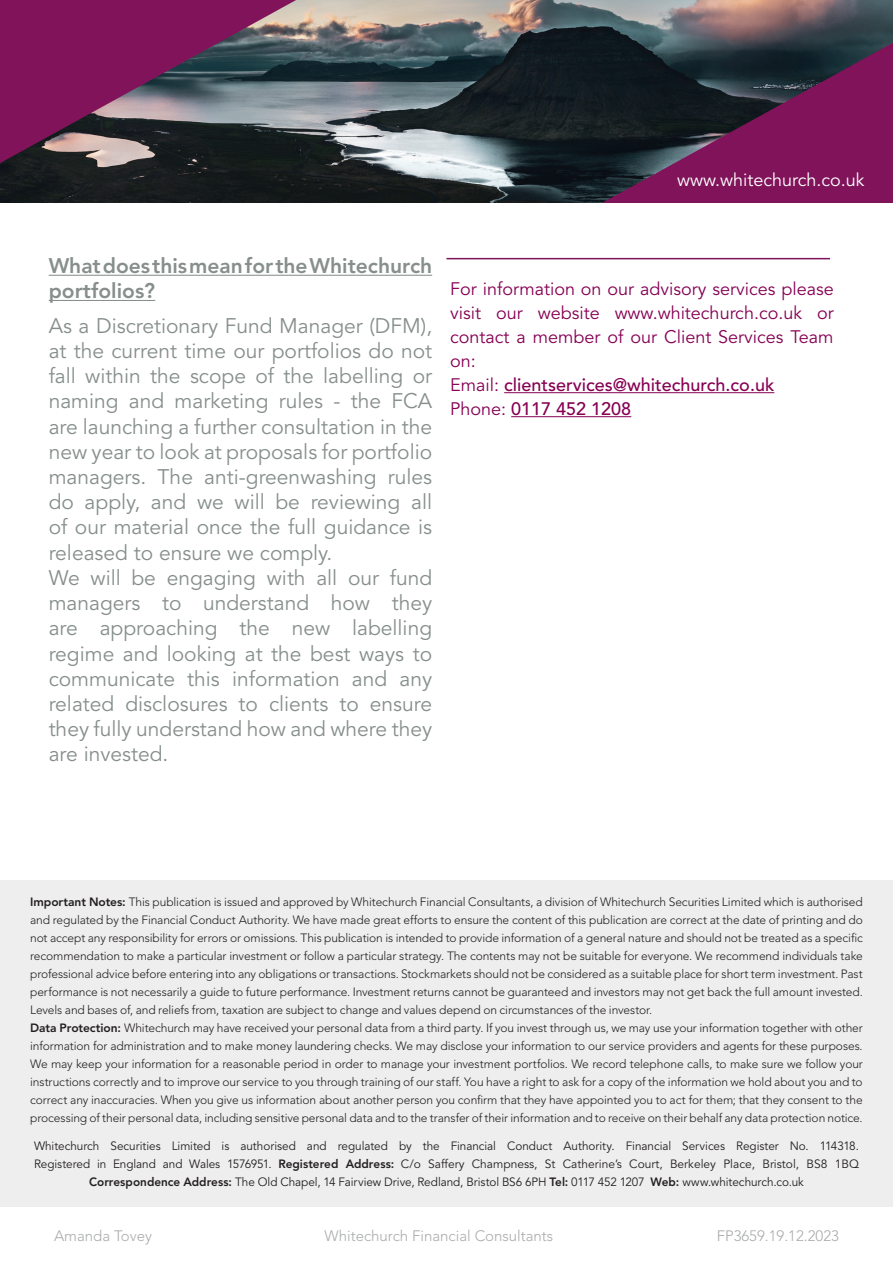
<style>
.page{position:relative;width:893px;height:1263px;background:#fff}
.page>*{position:absolute;margin:0;border:0;box-sizing:border-box;transform-origin:0 0}
.t1{font:21px/25.2px "Avenir LT Std";color:#868f8b}
.t2{font:800 21px/25.2px "Avenir LT Std";color:#868f8b}
.t3{font:18px/24px "Avenir LT Std";color:#860153}
.t4{font:18px "Avenir LT Std";color:#fff}
.t5{font:300 15px "Avenir LT Std";color:#a8aca9}
.t6{font:300 12px/18px "Avenir LT Std";letter-spacing:-.01em;color:#231f20}
.t7{font:12px/18px "Avenir LT Std";letter-spacing:-.005em;color:#231f20;text-align:center}
.s1{font-weight:500}
.s2{font-weight:800}
</style>
<div class="page">
<div style="left:0;top:880px;width:893px;height:262px;background:#eeeeef"></div>
<img style="left:0;top:0;width:893px;height:203px">
<svg style="left:0;top:0;width:296px;height:163px;background:#6b375c"></svg>
<svg style="left:571px;top:43px;width:322px;height:160px;background:#471d40"></svg>
<hr style="left:49px;top:275px;width:383px;height:1px;background:#868f8b">
<hr style="left:49px;top:300px;width:106px;height:1px;background:#868f8b">
<hr style="left:504px;top:392px;width:270px;height:1px;background:#860153">
<hr style="left:511px;top:416px;width:120px;height:1px;background:#860153">
<hr style="left:446px;top:258px;width:384px;height:1px;background:#80135a">
<div style="left:0;top:1136px;width:893px;height:70px;background:#eeeeef"></div>
<h2 class="t4" style="left:677px;top:169px;width:189px">www.whitechurch.co.uk</h2>
<h1 class="t2" style="left:49px;top:253px;width:385px">What does this mean for the Whitechurch portfolios?</h1>
<p class="t1" style="left:49px;top:314px;width:385px">As a Discretionary Fund Manager (DFM), at the current time our portfolios do not fall within the scope of the labelling or naming and marketing rules - the FCA are launching a further consultation in the new year to look at proposals for portfolio managers. The anti-greenwashing rules do apply, and we will be reviewing all of our material once the full guidance is released to ensure we comply.<br>We will be engaging with all our fund managers to understand how they are approaching the new labelling regime and looking at the best ways to communicate this information and any related disclosures to clients to ensure they fully understand how and where they are invested.</p>
<h2 class="t3" style="left:450px;top:277px;width:385px">For information on our advisory services please visit our website www.whitechurch.co.uk or contact a member of our Client Services Team on:<br>Email: <span class="s1">clientservices@whitechurch.co.uk </span>Phone: <span class="s1">0117 452 1208</span></h2>
<p class="t6" style="left:30px;top:893px;width:834px"><span class="s2">Important Notes:</span> This publication is issued and approved by Whitechurch Financial Consultants, a division of Whitechurch Securities Limited which is authorised and regulated by the Financial Conduct Authority. We have made great efforts to ensure the content of this publication are correct at the date of printing and do not accept any responsibility for errors or omissions. This publication is intended to provide information of a general nature and should not be treated as a specific recommendation to make a particular investment or follow a particular strategy. The contents may not be suitable for everyone. We recommend individuals take professional advice before entering into any obligations or transactions. Stockmarkets should not be considered as a suitable place for short term investment. Past performance is not necessarily a guide to future performance. Investment returns cannot be guaranteed and investors may not get back the full amount invested.<br>Levels and bases of, and reliefs from, taxation are subject to change and values depend on circumstances of the investor.<br><span class="s2">Data Protection:</span> Whitechurch may have received your personal data from a third party. If you invest through us, we may use your information together with other information for administration and to make money laundering checks. We may disclose your information to our service providers and agents for these purposes.<br>We may keep your information for a reasonable period in order to manage your investment portfolios. We record telephone calls, to make sure we follow your instructions correctly and to improve our service to you through training of our staff. You have a right to ask for a copy of the information we hold about you and to correct any inaccuracies. When you give us information about another person you confirm that they have appointed you to act for them; that they consent to the processing of their personal data, including sensitive personal data and to the transfer of their information and to receive on their behalf any data protection notice.</p>
<p class="t7" style="left:34px;top:1137px;width:826px">Whitechurch Securities Limited is authorised and regulated by the Financial Conduct Authority. Financial Services Register No. 114318.<br>Registered in England and Wales 1576951. <span class="s2">Registered Address:</span> C/o Saffery Champness, St Catherine’s Court, Berkeley Place, Bristol, BS8 1BQ<br><span class="s2">Correspondence Address:</span> The Old Chapel, 14 Fairview Drive, Redland, Bristol BS6 6PH <span class="s2">Tel:</span> 0117 452 1207 <span class="s2">Web:</span> www.whitechurch.co.uk</p>
<p class="t5" style="left:54px;top:1226px;width:100px">Amanda Tovey</p>
<p class="t5" style="left:325px;top:1227px;width:230px">Whitechurch Financial Consultants</p>
<p class="t5" style="left:717px;top:1226px;width:124px">FP3659.19.12.2023</p>
</div>
